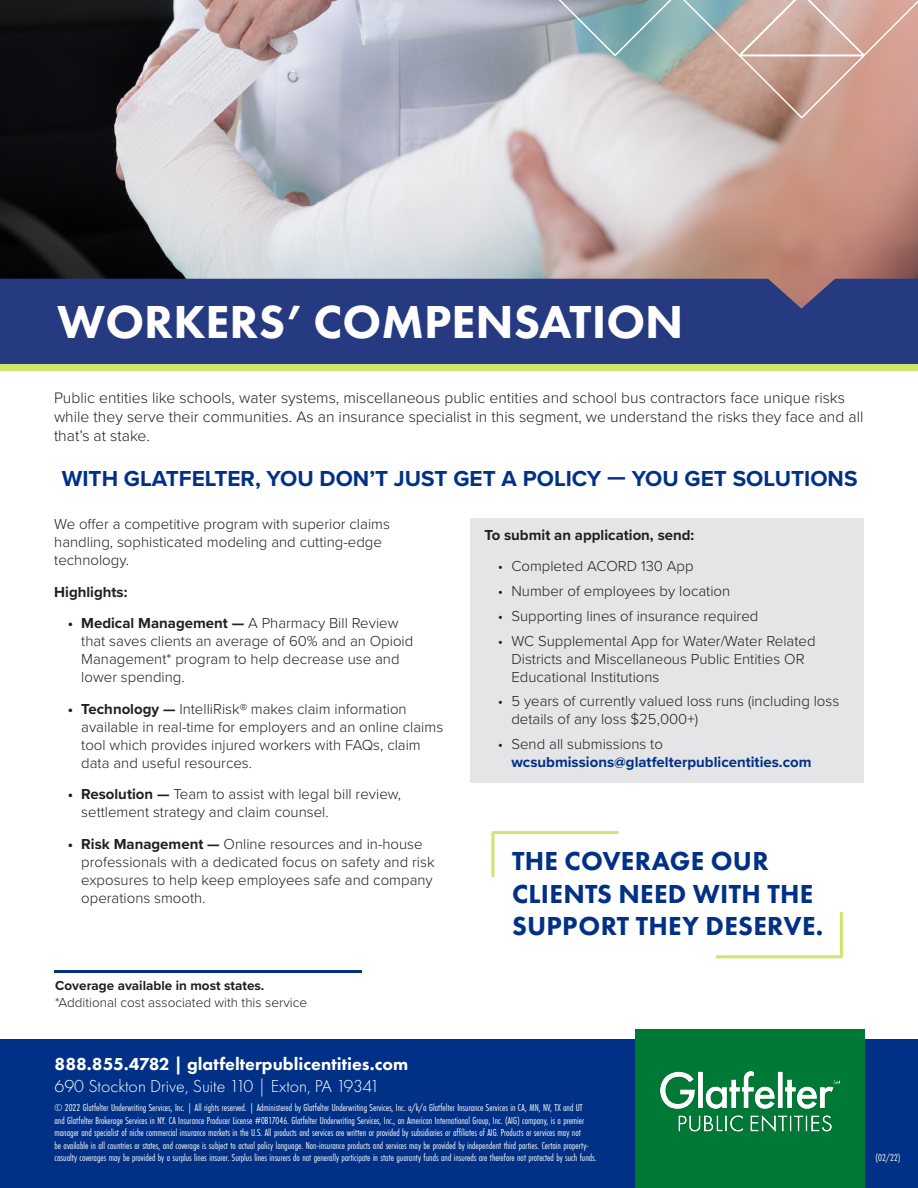
<style>
.page{position:relative;width:918px;height:1188px;background:#fff}
.page>*{position:absolute;margin:0;border:0;box-sizing:border-box;transform-origin:0 0}
.t1{font:800 48px "Futura PT";color:#fff}
.t2{font:800 27px/32.4px "Futura PT";letter-spacing:.01em;color:#003186}
.t3{font:700 22.5px "Proxima Nova";color:#003186}
.t4{font:800 18px "Futura PT";color:#fff}
.t5{font:300 18px "Futura PT";color:#fff}
.t6{font:300 15.75px/18.9px "Proxima Nova";color:#231f20}
.t7{font:300 15px/18px "Proxima Nova";color:#231f20}
.t8{font:700 15px/18px "Proxima Nova";color:#003186}
.t9{font:700 15px "Proxima Nova";color:#231f20}
.t10{font:300 13.5px "Proxima Nova";color:#231f20}
.t11{font:700 13.5px "Proxima Nova";color:#231f20}
.t12{font:10.5px/12.6px "Futura PT Cond";color:#fff}
.s1{font-weight:700}
.s2{font-weight:300;color:#231f20}
</style>
<div class="page">
<img style="left:0;top:0;width:918px;height:279px">
<div style="left:0;top:279px;width:918px;height:85px;background:#253a80"></div>
<div style="left:0;top:1040px;width:918px;height:148px;background:#003186"></div>
<div style="left:0;top:364px;width:918px;height:6px;background:#cce66f"></div>
<svg style="left:549px;top:0;width:369px;height:120px;background:#c0afa9"></svg>
<div style="left:470px;top:518px;width:393px;height:264px;background:#e5e4e6"></div>
<hr style="left:54px;top:970px;width:308px;height:3px;background:#003186">
<hr style="left:491px;top:833px;width:3px;height:44px;background:#cce66f">
<hr style="left:492px;top:831px;width:126px;height:3px;background:#cce66f">
<hr style="left:840px;top:912px;width:3px;height:45px;background:#cce66f">
<hr style="left:716px;top:955px;width:126px;height:3px;background:#cce66f">
<div style="left:635px;top:1030px;width:230px;height:158px;background:#007836"></div>
<img style="left:661px;top:1071px;width:178px;height:60px">
<p class="t1" style="left:57px;top:292px;width:628px">WORKERS’ COMPENSATION</p>
<p class="t6" style="left:54px;top:388px;width:811px">Public entities like schools, water systems, miscellaneous public entities and school bus contractors face unique risks while they serve their communities. As an insurance specialist in this segment, we understand the risks they face and all that’s at stake.</p>
<p class="t3" style="left:62px;top:462px;width:797px">WITH GLATFELTER, YOU DON’T JUST GET A POLICY — YOU GET SOLUTIONS</p>
<p class="t7" style="left:54px;top:515px;width:337px">We offer a competitive program with superior claims handling, sophisticated modeling and cutting-edge technology.</p>
<p class="t9" style="left:54px;top:581px;width:75px">Highlights:</p>
<p class="t7" style="left:81px;top:614px;width:334px;text-indent:-14px"><span class="s1">• Medical Management —</span> A Pharmacy Bill Review that saves clients an average of 60% and an Opioid Management* program to help decrease use and lower spending.</p>
<p class="t7" style="left:81px;top:699px;width:363px;text-indent:-14px"><span class="s1">• Technology —</span> IntelliRisk® makes claim information available in real-time for employers and an online claims tool which provides injured workers with FAQs, claim data and useful resources.</p>
<p class="t7" style="left:81px;top:785px;width:321px;text-indent:-14px"><span class="s1">• Resolution —</span> Team to assist with legal bill review, settlement strategy and claim counsel.</p>
<p class="t7" style="left:81px;top:834px;width:355px;text-indent:-14px"><span class="s1">• Risk Management —</span> Online resources and in-house professionals with a dedicated focus on safety and risk exposures to help keep employees safe and company operations smooth.</p>
<p class="t11" style="left:55px;top:976px;width:211px">Coverage available in most states.</p>
<p class="t10" style="left:55px;top:992px;width:253px">*Additional cost associated with this service</p>
<p class="t9" style="left:484px;top:524px;width:211px">To submit an application, send:</p>
<p class="t7" style="left:498px;top:557px;width:197px">• Completed ACORD 130 App</p>
<p class="t7" style="left:498px;top:581px;width:234px">• Number of employees by location</p>
<p class="t7" style="left:498px;top:606px;width:262px">• Supporting lines of insurance required</p>
<p class="t7" style="left:511px;top:631px;width:306px;text-indent:-14px">• WC Supplemental App for Water/Water Related<br>Districts and Miscellaneous Public Entities OR<br>Educational Institutions</p>
<p class="t7" style="left:511px;top:692px;width:329px;text-indent:-14px">• 5 years of currently valued loss runs (including loss details of any loss $25,000+)</p>
<p class="t8" style="left:511px;top:735px;width:302px;text-indent:-14px"><span class="s2">• Send all submissions to </span>wcsubmissions@glatfelterpublicentities.com</p>
<p class="t2" style="left:512px;top:845px;width:313px">THE COVERAGE OUR<br>CLIENTS NEED WITH THE<br>SUPPORT THEY DESERVE.</p>
<p class="t4" style="left:55px;top:1053px;width:355px">888.855.4782 | glatfelterpublicentities.com</p>
<p class="t5" style="left:55px;top:1076px;width:327px">690 Stockton Drive, Suite 110 | Exton, PA 19341</p>
<p class="t12" style="left:55px;top:1101px;width:544px">© 2022 Glatfelter Underwriting Services, Inc. | All rights reserved. | Administered by Glatfelter Underwriting Services, Inc. a/k/a Glatfelter Insurance Services in CA, MN, NV, TX and UT<br>and Glatfelter Brokerage Services in NY. CA Insurance Producer License #0B17046. Glatfelter Underwriting Services, Inc., an American International Group, Inc. (AIG) company, is a premier manager and specialist of niche commercial insurance markets in the U.S. All products and services are written or provided by subsidiaries or affiliates of AIG. Products or services may not<br>be available in all countries or states, and coverage is subject to actual policy language. Non-insurance products and services may be provided by independent third parties. Certain property&shy;casualty coverages may be provided by a surplus lines insurer. Surplus lines insurers do not generally participate in state guaranty funds and insureds are therefore not protected by such funds.</p>
<p class="t12" style="left:875px;top:1151px;width:27px">(02/22)</p>
</div>
